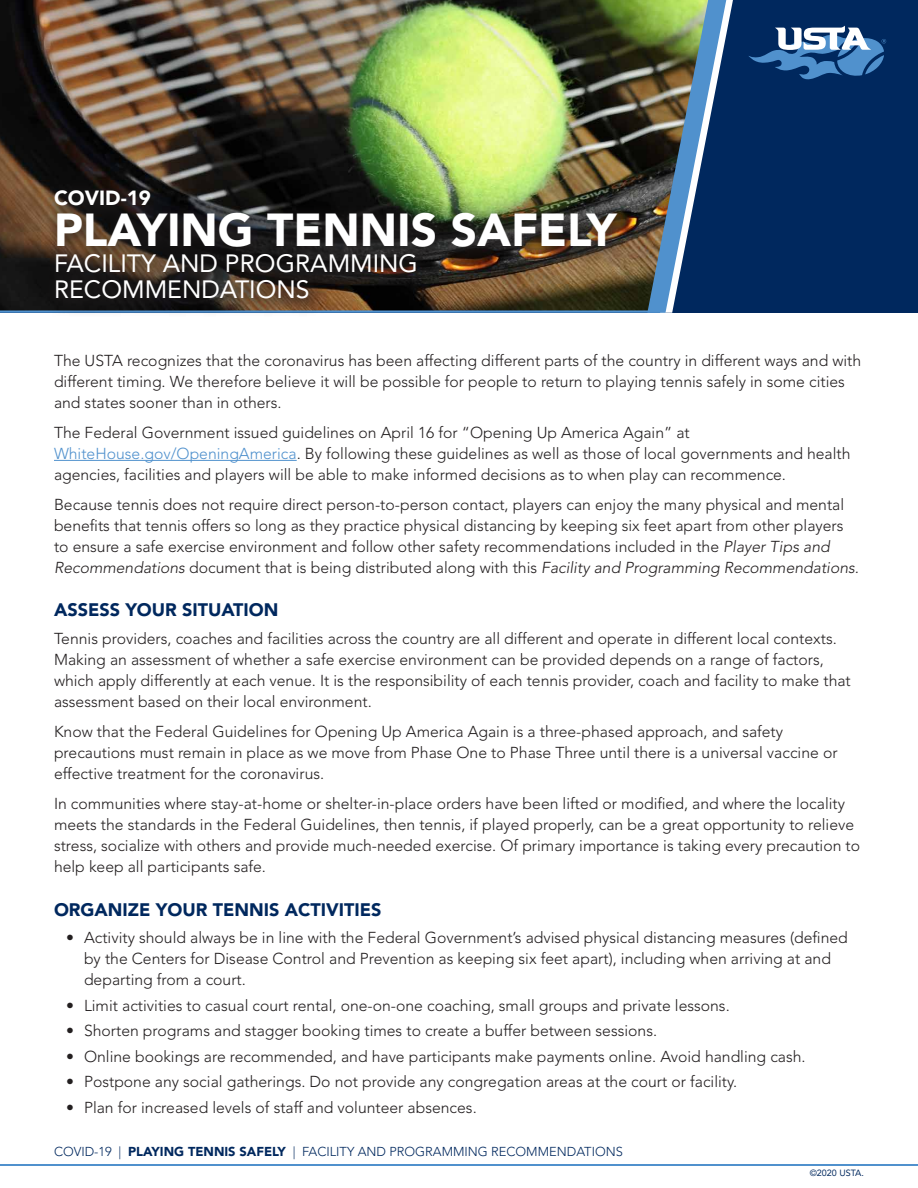
<style>
.page{position:relative;width:918px;height:1188px;background:#fff}
.page>*{position:absolute;margin:0;border:0;box-sizing:border-box;transform-origin:0 0}
.t1{font:900 45.9px "Avenir";color:#fff}
.t2{font:24.9px/26px "Avenir";color:#fff}
.t3{font:900 20.4px "Avenir";color:#fff}
.t4{font:900 18px "Avenir";color:#00285e}
.t5{font:300 15.75px/21px "Avenir";color:#231f20}
.t6{font:300 12.9px "Avenir";color:#00285e}
.t7{font:9px "Avenir";color:#00285e}
.s1{color:#5091cd}
.s2{font-style:italic}
.s3{font-weight:900}
</style>
<div class="page">
<hr style="left:0;top:1164px;width:918px;height:2px;background:#5091cd">
<div style="left:0;top:0;width:918px;height:313px;background:#00285e"></div>
<img style="left:0;top:0;width:647px;height:310px">
<div style="left:42px;top:177px;width:593px;height:140px;background:#231f20;opacity:.75"></div>
<svg style="left:748px;top:26px;width:138px;height:54px"></svg>
<hr style="left:54px;top:460px;width:243px;height:1px;background:#5091cd">
<img style="left:647px;top:0;width:86px;height:313px">
<p class="t3" style="left:54px;top:186px;width:98px">COVID-19</p>
<h1 class="t1" style="left:54px;top:203px;width:564px">PLAYING TENNIS SAFELY</h1>
<h2 class="t2" style="left:54px;top:251px;width:365px">FACILITY AND PROGRAMMING<br>RECOMMENDATIONS</h2>
<p class="t5" style="left:54px;top:350px;width:809px">The USTA recognizes that the coronavirus has been affecting different parts of the country in different ways and with different timing. We therefore believe it will be possible for people to return to playing tennis safely in some cities and states sooner than in others.</p>
<p class="t5" style="left:54px;top:422px;width:798px">The Federal Government issued guidelines on April 16 for “Opening Up America Again” at<br><span class="s1">WhiteHouse.gov/OpeningAmerica</span>. By following these guidelines as well as those of local governments and health agencies, facilities and players will be able to make informed decisions as to when play can recommence.</p>
<p class="t5" style="left:54px;top:494px;width:807px">Because tennis does not require direct person-to-person contact, players can enjoy the many physical and mental benefits that tennis offers so long as they practice physical distancing by keeping six feet apart from other players to ensure a safe exercise environment and follow other safety recommendations included in the <span class="s2">Player Tips and Recommendations</span> document that is being distributed along with this <span class="s2">Facility and Programming Recommendations.</span></p>
<p class="t4" style="left:54px;top:599px;width:226px">ASSESS YOUR SITUATION</p>
<p class="t5" style="left:54px;top:628px;width:798px">Tennis providers, coaches and facilities across the country are all different and operate in different local contexts.<br>Making an assessment of whether a safe exercise environment can be provided depends on a range of factors, which apply differently at each venue. It is the responsibility of each tennis provider, coach and facility to make that assessment based on their local environment.</p>
<p class="t5" style="left:54px;top:721px;width:785px">Know that the Federal Guidelines for Opening Up America Again is a three-phased approach, and safety precautions must remain in place as we move from Phase One to Phase Three until there is a universal vaccine or effective treatment for the coronavirus.</p>
<p class="t5" style="left:54px;top:793px;width:808px">In communities where stay-at-home or shelter-in-place orders have been lifted or modified, and where the locality meets the standards in the Federal Guidelines, then tennis, if played properly, can be a great opportunity to relieve stress, socialize with others and provide much-needed exercise. Of primary importance is taking every precaution to help keep all participants safe.</p>
<p class="t4" style="left:54px;top:898px;width:329px">ORGANIZE YOUR TENNIS ACTIVITIES</p>
<p class="t5" style="left:84px;top:927px;width:765px;text-indent:-18px">• Activity should always be in line with the Federal Government’s advised physical distancing measures (defined by the Centers for Disease Control and Prevention as keeping six feet apart), including when arriving at and departing from a court.</p>
<p class="t5" style="left:66px;top:995px;width:665px">• Limit activities to casual court rental, one-on-one coaching, small groups and private lessons.</p>
<p class="t5" style="left:66px;top:1020px;width:593px">• Shorten programs and stagger booking times to create a buffer between sessions.</p>
<p class="t5" style="left:66px;top:1046px;width:741px">• Online bookings are recommended, and have participants make payments online. Avoid handling cash.</p>
<p class="t5" style="left:66px;top:1071px;width:673px">• Postpone any social gatherings. Do not provide any congregation areas at the court or facility.</p>
<p class="t5" style="left:66px;top:1097px;width:412px">• Plan for increased levels of staff and volunteer absences.</p>
<p class="t6" style="left:54px;top:1144px;width:570px">COVID-19 | <span class="s3">PLAYING TENNIS SAFELY</span> | FACILITY AND PROGRAMMING RECOMMENDATIONS</p>
<p class="t7" style="left:810px;top:1168px;width:56px">©2020 USTA.</p>
</div>
